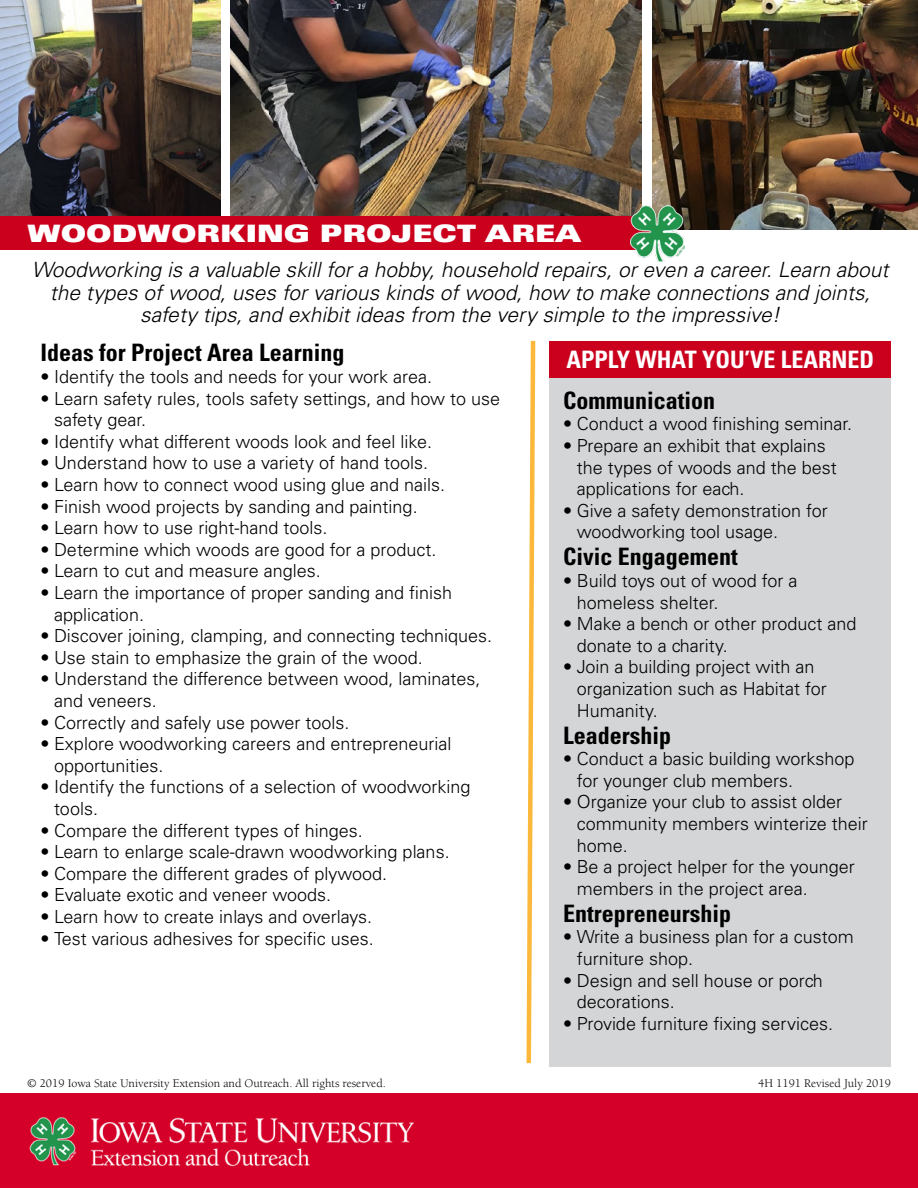
<style>
.page{position:relative;width:918px;height:1188px;background:#fff}
.page>*{position:absolute;margin:0;border:0;box-sizing:border-box;transform-origin:0 0}
.Headings{font:700 condensed 24px "Univers LT Std";color:#000}
.Bar_Headings{font:700 condensed 24px "Univers LT Std";color:#fff}
.Title_of_Document{font:24px "Univers LT Std X Black Ex";color:#fff}
.Important_Informatio{font:italic 300 21px/22.5px "Univers LT Std";color:#000;text-align:center}
.t1{font:300 18px/21.6px "Univers LT Std";color:#000}
.Justice_Statement{font:12px "Berkeley Std";color:#000}
</style>
<div class="page">
<img style="left:0;top:0;width:220px;height:216px">
<img style="left:231px;top:0;width:411px;height:216px">
<img style="left:652px;top:0;width:266px;height:230px">
<div style="left:550px;top:341px;width:341px;height:37px;background:#ca001d"></div>
<img style="left:0;top:1094px;width:918px;height:94px">
<svg style="left:526px;top:340px;width:10px;height:724px"></svg>
<div style="left:0;top:216px;width:650px;height:34px;background:#ca001d"></div>
<div style="left:550px;top:378px;width:341px;height:689px;background:#d4d5d6"></div>
<img style="left:631px;top:206px;width:54px;height:55px">
<h1 class="Title_of_Document" style="left:27px;top:219px;width:556px">WOODWORKING PROJECT AREA</h1>
<p class="Important_Informatio" style="left:32px;top:259px;width:858px">Woodworking is a valuable skill for a hobby, household repairs, or even a career. Learn about the types of wood, uses for various kinds of wood, how to make connections and joints, safety tips, and exhibit ideas from the very simple to the impressive!</p>
<p class="Headings" style="left:40px;top:338px;width:305px">Ideas for Project Area Learning</p>
<p class="t1" style="left:40px;top:366px;width:393px">• Identify the tools and needs for your work area.</p>
<p class="t1" style="left:54px;top:387px;width:448px;text-indent:-14px">• Learn safety rules, tools safety settings, and how to use safety gear.</p>
<p class="t1" style="left:40px;top:431px;width:393px">• Identify what different woods look and feel like.</p>
<p class="t1" style="left:40px;top:452px;width:389px">• Understand how to use a variety of hand tools.</p>
<p class="t1" style="left:40px;top:474px;width:406px">• Learn how to connect wood using glue and nails.</p>
<p class="t1" style="left:40px;top:495px;width:379px">• Finish wood projects by sanding and painting.</p>
<p class="t1" style="left:40px;top:517px;width:288px">• Learn how to use right-hand tools.</p>
<p class="t1" style="left:40px;top:539px;width:397px">• Determine which woods are good for a product.</p>
<p class="t1" style="left:40px;top:560px;width:282px">• Learn to cut and measure angles.</p>
<p class="t1" style="left:54px;top:582px;width:400px;text-indent:-14px">• Learn the importance of proper sanding and finish application.</p>
<p class="t1" style="left:40px;top:625px;width:453px">• Discover joining, clamping, and connecting techniques.</p>
<p class="t1" style="left:40px;top:647px;width:384px">• Use stain to emphasize the grain of the wood.</p>
<p class="t1" style="left:54px;top:668px;width:428px;text-indent:-14px">• Understand the difference between wood, laminates, and veneers.</p>
<p class="t1" style="left:40px;top:711px;width:310px">• Correctly and safely use power tools.</p>
<p class="t1" style="left:54px;top:733px;width:399px;text-indent:-14px">• Explore woodworking careers and entrepreneurial opportunities.</p>
<p class="t1" style="left:54px;top:776px;width:418px;text-indent:-14px">• Identify the functions of a selection of woodworking tools.</p>
<p class="t1" style="left:40px;top:819px;width:324px">• Compare the different types of hinges.</p>
<p class="t1" style="left:40px;top:841px;width:411px">• Learn to enlarge scale-drawn woodworking plans.</p>
<p class="t1" style="left:40px;top:863px;width:348px">• Compare the different grades of plywood.</p>
<p class="t1" style="left:40px;top:884px;width:292px">• Evaluate exotic and veneer woods.</p>
<p class="t1" style="left:40px;top:906px;width:333px">• Learn how to create inlays and overlays.</p>
<p class="t1" style="left:40px;top:927px;width:335px">• Test various adhesives for specific uses.</p>
<p class="Justice_Statement" style="left:27px;top:1077px;width:360px">© 2019 Iowa State University Extension and Outreach. All rights reserved.</p>
<p class="Bar_Headings" style="left:567px;top:345px;width:309px">APPLY WHAT YOU’VE LEARNED</p>
<p class="Headings" style="left:563px;top:386px;width:154px">Communication</p>
<p class="t1" style="left:563px;top:413px;width:290px">• Conduct a wood finishing seminar.</p>
<p class="t1" style="left:577px;top:435px;width:262px;text-indent:-14px">• Prepare an exhibit that explains the types of woods and the best applications for each.</p>
<p class="t1" style="left:577px;top:500px;width:252px;text-indent:-14px">• Give a safety demonstration for woodworking tool usage.</p>
<p class="Headings" style="left:563px;top:542px;width:176px">Civic Engagement</p>
<p class="t1" style="left:577px;top:570px;width:222px;text-indent:-14px">• Build toys out of wood for a homeless shelter.</p>
<p class="t1" style="left:577px;top:613px;width:281px;text-indent:-14px">• Make a bench or other product and donate to a charity.</p>
<p class="t1" style="left:577px;top:656px;width:252px;text-indent:-14px">• Join a building project with an organization such as Habitat for<br>Humanity.</p>
<p class="Headings" style="left:563px;top:720px;width:109px">Leadership</p>
<p class="t1" style="left:577px;top:748px;width:279px;text-indent:-14px">• Conduct a basic building workshop for younger club members.</p>
<p class="t1" style="left:577px;top:791px;width:293px;text-indent:-14px">• Organize your club to assist older community members winterize their home.</p>
<p class="t1" style="left:577px;top:856px;width:280px;text-indent:-14px">• Be a project helper for the younger members in the project area.</p>
<p class="Headings" style="left:563px;top:899px;width:169px">Entrepreneurship</p>
<p class="t1" style="left:577px;top:926px;width:278px;text-indent:-14px">• Write a business plan for a custom furniture shop.</p>
<p class="t1" style="left:577px;top:969px;width:248px;text-indent:-14px">• Design and sell house or porch decorations.</p>
<p class="t1" style="left:563px;top:1013px;width:272px">• Provide furniture fixing services.</p>
<p class="Justice_Statement" style="left:758px;top:1077px;width:134px">4H 1191 Revised July 2019</p>
</div>
